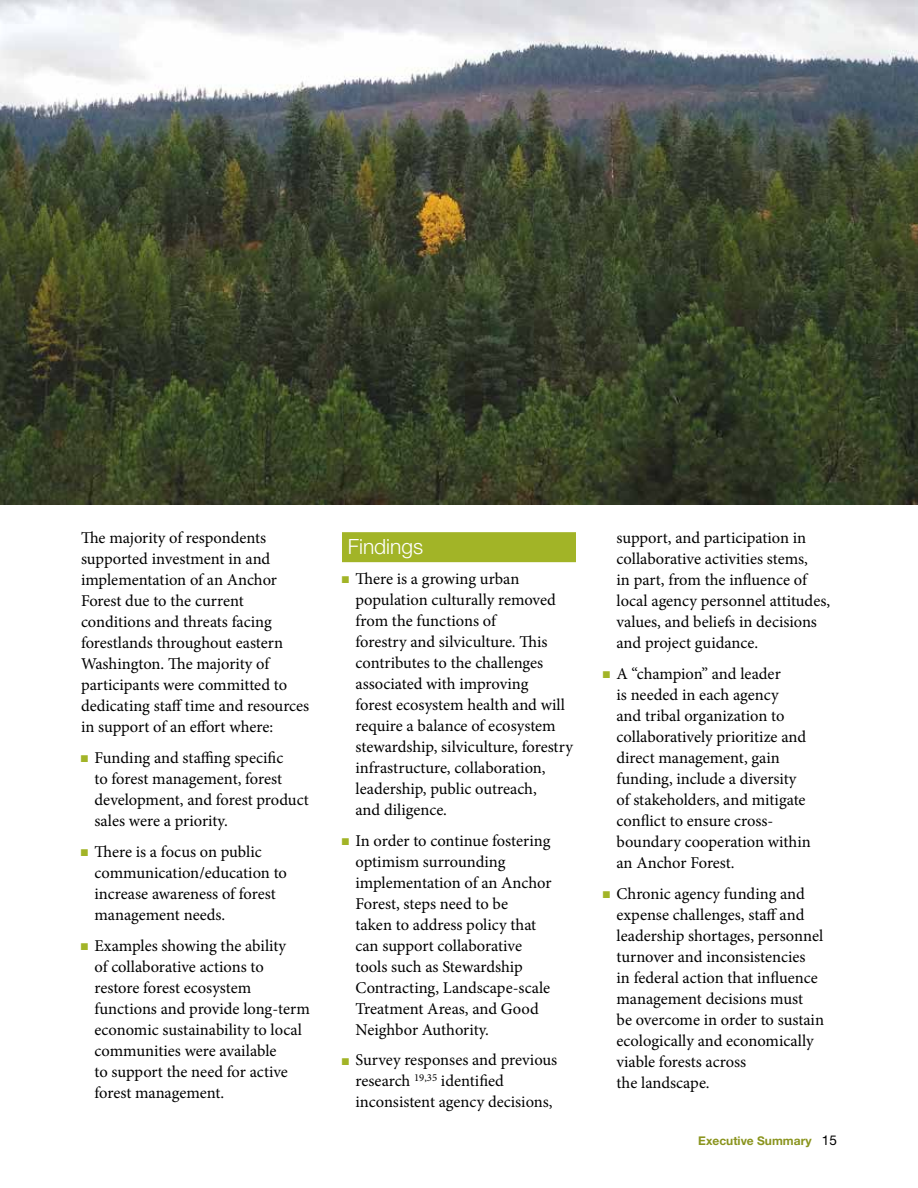
<style>
.page{position:relative;width:918px;height:1188px;background:#fff}
.page>*{position:absolute;margin:0;border:0;box-sizing:border-box;transform-origin:0 0}
.t1{font:300 21px "Helvetica Neue";color:#fff}
.t2{font:16.5px/21px "Minion Pro";letter-spacing:-.005em;color:#000}
.t3{font:700 12px "Helvetica Neue";color:#8a941e}
.s1{color:#a2b427}
.s2{font-weight:400;font-size:13.5px;color:#000}
</style>
<div class="page">
<img style="left:0;top:0;width:918px;height:504px">
<div style="left:342px;top:532px;width:234px;height:30px;background:#a2b427"></div>
<p class="t2" style="left:81px;top:528px;width:230px">The majority of respondents supported investment in and implementation of an Anchor<br>Forest due to the current conditions and threats facing forestlands throughout eastern<br>Washington. The majority of participants were committed to dedicating staff time and resources in support of an effort where:</p>
<p class="t2" style="left:94px;top:747px;width:216px;text-indent:-14px"><span class="s1">■</span> Funding and staffing specific<br>to forest management, forest development, and forest product sales were a priority.</p>
<p class="t2" style="left:94px;top:841px;width:194px;text-indent:-14px"><span class="s1">■</span> There is a focus on public communication/education to increase awareness of forest management needs.</p>
<p class="t2" style="left:94px;top:935px;width:217px;text-indent:-14px"><span class="s1">■</span> Examples showing the ability<br>of collaborative actions to restore forest ecosystem functions and provide long-term economic sustainability to local communities were available<br>to support the need for active forest management.</p>
<p class="t1" style="left:348px;top:534px;width:77px">Findings</p>
<p class="t2" style="left:356px;top:568px;width:219px;text-indent:-14px"><span class="s1">■</span> There is a growing urban population culturally removed from the functions of<br>forestry and silviculture. This contributes to the challenges associated with improving<br>forest ecosystem health and will require a balance of ecosystem stewardship, silviculture, forestry infrastructure, collaboration, leadership, public outreach,<br>and diligence.</p>
<p class="t2" style="left:356px;top:830px;width:198px;text-indent:-14px"><span class="s1">■</span> In order to continue fostering optimism surrounding implementation of an Anchor<br>Forest, steps need to be<br>taken to address policy that can support collaborative tools such as Stewardship<br>Contracting, Landscape-scale<br>Treatment Areas, and Good<br>Neighbor Authority.</p>
<p class="t2" style="left:356px;top:1050px;width:203px;text-indent:-14px"><span class="s1">■</span> Survey responses and previous research <sup>19,35</sup> identified inconsistent agency decisions,</p>
<p class="t2" style="left:616px;top:528px;width:215px">support, and participation in collaborative activities stems,<br>in part, from the influence of local agency personnel attitudes, values, and beliefs in decisions and project guidance.</p>
<p class="t2" style="left:616px;top:663px;width:196px;text-indent:-14px"><span class="s1">■</span> A “champion” and leader<br>is needed in each agency<br>and tribal organization to collaboratively prioritize and direct management, gain funding, include a diversity of stakeholders, and mitigate conflict to ensure cross&shy;boundary cooperation within an Anchor Forest.</p>
<p class="t2" style="left:616px;top:883px;width:209px;text-indent:-14px"><span class="s1">■</span> Chronic agency funding and expense challenges, staff and leadership shortages, personnel turnover and inconsistencies<br>in federal action that influence management decisions must<br>be overcome in order to sustain ecologically and economically viable forests across<br>the landscape.</p>
<p class="t3" style="left:698px;top:1133px;width:140px">Executive Summary <span class="s2">15</span></p>
</div>
